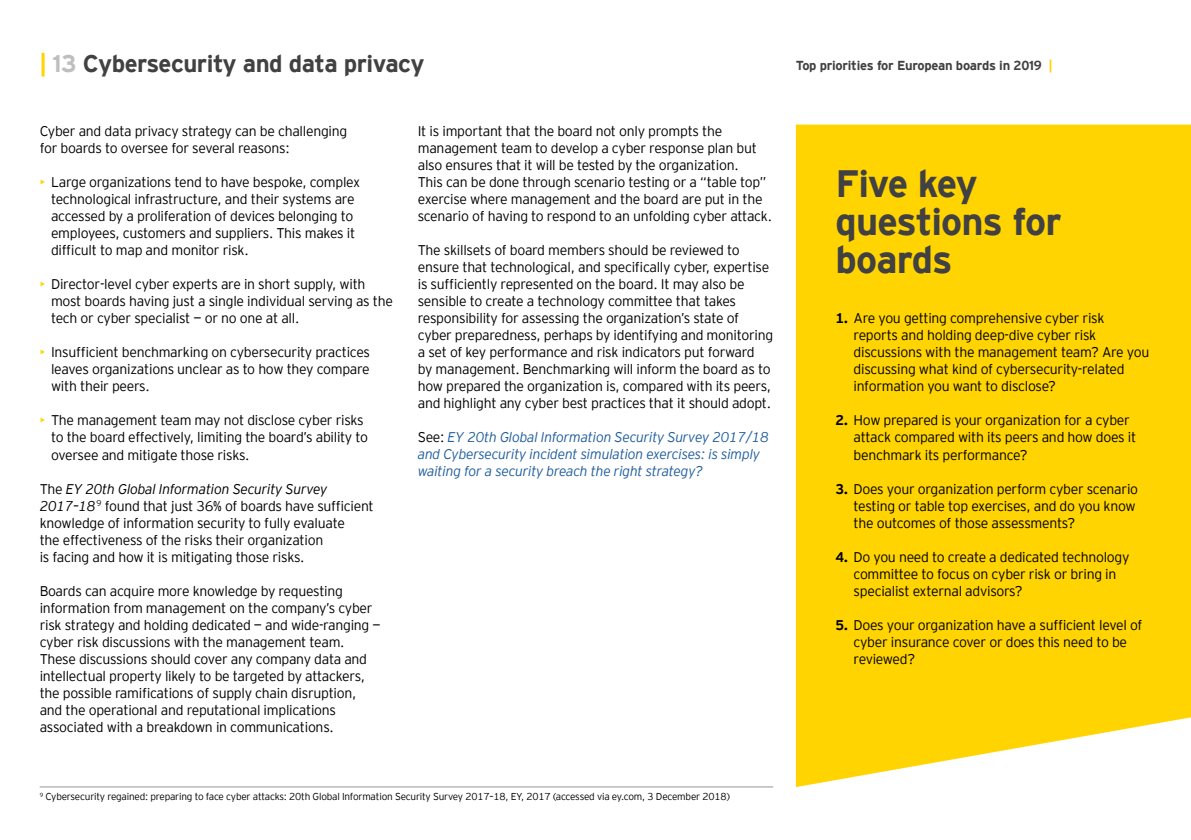
<style>
.page{position:relative;width:1191px;height:840px;background:#fff}
.page>*{position:absolute;margin:0;border:0;box-sizing:border-box;transform-origin:0 0}
.t1{font:700 38px/38px "EY Interstate";letter-spacing:-.03em;color:#414042}
.t2{font:700 24px "EY Interstate";letter-spacing:-.02em;color:#414042}
.t3{font:300 14px/17px "EY Interstate";letter-spacing:-.02em;color:#000}
.t4{font:italic 300 14px/17px "EY Interstate";letter-spacing:-.02em;color:#215e9e}
.t5{font:700 13px "EY Interstate";letter-spacing:-.02em;color:#414042}
.t6{font:300 10px "EY Interstate";letter-spacing:-.02em;color:#000}
.s1{color:#ffd400}
.s2{color:#bcbec0}
.s3{font-style:italic}
.s4{font-style:normal;color:#000}
.s5{font-weight:700}
</style>
<div class="page">
<div style="left:796px;top:124px;width:395px;height:662px;background:#ffd400"></div>
<hr style="left:40px;top:786px;width:733px;height:1px;background:#939598">
<h2 class="t2" style="left:40px;top:46px;width:386px"><span class="s1">|</span> <span class="s2">13</span> Cybersecurity and data privacy</h2>
<p class="t3" style="left:40px;top:122px;width:309px">Cyber and data privacy strategy can be challenging for boards to oversee for several reasons:</p>
<p class="t3" style="left:51px;top:173px;width:311px;text-indent:-11px"><span class="s1">•</span> Large organizations tend to have bespoke, complex technological infrastructure, and their systems are accessed by a proliferation of devices belonging to employees, customers and suppliers. This makes it difficult to map and monitor risk.</p>
<p class="t3" style="left:51px;top:275px;width:343px;text-indent:-11px"><span class="s1">•</span> Director-level cyber experts are in short supply, with most boards having just a single individual serving as the tech or cyber specialist — or no one at all.</p>
<p class="t3" style="left:51px;top:343px;width:320px;text-align:justify;text-indent:-11px"><span class="s1">•</span> Insufficient benchmarking on cybersecurity practices leaves organizations unclear as to how they compare with their peers.</p>
<p class="t3" style="left:51px;top:411px;width:318px;text-indent:-11px"><span class="s1">•</span> The management team may not disclose cyber risks to the board effectively, limiting the board’s ability to oversee and mitigate those risks.</p>
<p class="t3" style="left:40px;top:479px;width:336px">The <span class="s3">EY 20th Global Information Security Survey 2017–18</span><sup>9</sup> found that just 36% of boards have sufficient knowledge of information security to fully evaluate<br>the effectiveness of the risks their organization<br>is facing and how it is mitigating those risks.</p>
<p class="t3" style="left:40px;top:581px;width:342px">Boards can acquire more knowledge by requesting information from management on the company’s cyber risk strategy and holding dedicated — and wide-ranging — cyber risk discussions with the management team.<br>These discussions should cover any company data and intellectual property likely to be targeted by attackers, the possible ramifications of supply chain disruption, and the operational and reputational implications associated with a breakdown in communications.</p>
<p class="t3" style="left:418px;top:122px;width:356px">It is important that the board not only prompts the management team to develop a cyber response plan but also ensures that it will be tested by the organization.<br>This can be done through scenario testing or a “table top” exercise where management and the board are put in the scenario of having to respond to an unfolding cyber attack.</p>
<p class="t3" style="left:418px;top:241px;width:357px">The skillsets of board members should be reviewed to ensure that technological, and specifically cyber, expertise is sufficiently represented on the board. It may also be sensible to create a technology committee that takes responsibility for assessing the organization’s state of cyber preparedness, perhaps by identifying and monitoring a set of key performance and risk indicators put forward<br>by management. Benchmarking will inform the board as to how prepared the organization is, compared with its peers, and highlight any cyber best practices that it should adopt.</p>
<p class="t4" style="left:418px;top:428px;width:352px"><span class="s4">See:</span> EY 20th Global Information Security Survey 2017/18 and Cybersecurity incident simulation exercises: is simply waiting for a security breach the right strategy?</p>
<p class="t6" style="left:40px;top:788px;width:692px"><sup>9</sup> Cybersecurity regained: preparing to face cyber attacks: 20th Global Information Security Survey 2017–18, EY, 2017 (accessed via ey.com, 3 December 2018)</p>
<p class="t5" style="left:796px;top:56px;width:258px">Top priorities for European boards in 2019 <span class="s1">|</span></p>
<h1 class="t1" style="left:835px;top:162px;width:228px">Five key questions for boards</h1>
<p class="t3" style="left:853px;top:309px;width:297px;text-indent:-18px"><span class="s5">1.</span> Are you getting comprehensive cyber risk reports and holding deep-dive cyber risk discussions with the management team? Are you discussing what kind of cybersecurity-related information you want to disclose?</p>
<p class="t3" style="left:853px;top:411px;width:284px;text-indent:-18px"><span class="s5">2.</span> How prepared is your organization for a cyber attack compared with its peers and how does it benchmark its performance?</p>
<p class="t3" style="left:853px;top:479px;width:286px;text-indent:-18px"><span class="s5">3.</span> Does your organization perform cyber scenario testing or table top exercises, and do you know the outcomes of those assessments?</p>
<p class="t3" style="left:853px;top:547px;width:277px;text-indent:-18px"><span class="s5">4.</span> Do you need to create a dedicated technology committee to focus on cyber risk or bring in specialist external advisors?</p>
<p class="t3" style="left:853px;top:615px;width:290px;text-indent:-18px"><span class="s5">5.</span> Does your organization have a sufficient level of cyber insurance cover or does this need to be reviewed?</p>
</div>
